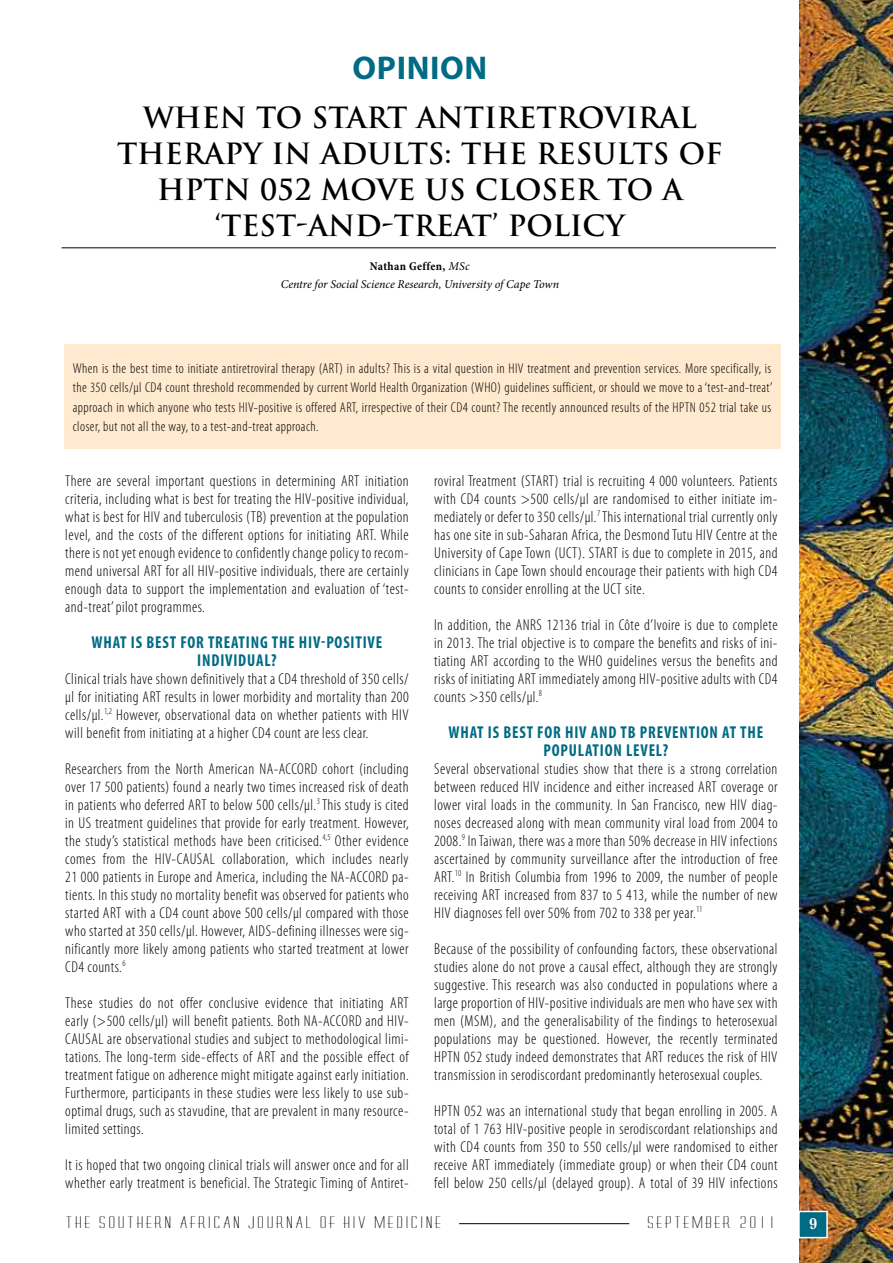
<style>
.page{position:relative;width:893px;height:1263px;background:#fff}
.page>*{position:absolute;margin:0;border:0;box-sizing:border-box;transform-origin:0 0}
.t1{font:700 33px "Myriad Pro";letter-spacing:.02em;color:#006b84}
.t2{font:700 28.5px/36px "Trajan Pro";color:#000;text-align:center}
.t3{font:700 condensed 17.25px/18px "Myriad Pro";letter-spacing:.05em;color:#006b84;text-align:center;scale:.95 1}
.t4{font:300 condensed 15.75px/18px "Myriad Pro";letter-spacing:.03em;color:#000;text-align:justify}
.t5{font:15px "Sunset";letter-spacing:.075em;color:#000;scale:2 1}
.t6{font:700 15px "Emilia";color:#fff}
.t7{font:300 condensed 14.25px/19.5px "Myriad Pro";letter-spacing:.03em;color:#000;text-align:justify}
.t8{font:italic 12px/18px "Minion Pro";letter-spacing:-.005em;color:#000;text-align:center}
.s1{font-weight:700;font-style:normal;font-stretch:condensed}
</style>
<div class="page">
<img style="left:800px;top:0;width:93px;height:1263px">
<div style="left:798px;top:1211px;width:30px;height:27px;background:#006b84;border:2px solid #fff"></div>
<hr style="left:459px;top:1223px;width:170px;height:1px;background:#000">
<hr style="left:62px;top:247px;width:714px;height:1px;background:#000">
<div style="left:64px;top:344px;width:716px;height:105px;background:#ffe9cf"></div>
<h1 class="t1" style="left:352px;top:46px;width:136px">OPINION</h1>
<h2 class="t2" style="left:117px;top:100px;width:607px">WHEN TO START ANTIRETROVIRAL<br>THERAPY IN ADULTS: THE RESULTS OF<br>HPTN 052 MOVE US CLOSER TO A ‘TEST-AND-TREAT’ POLICY</h2>
<p class="t8" style="left:281px;top:257px;width:280px"><span class="s1">Nathan Geffen,</span> MSc<br>Centre for Social Science Research, University of Cape Town</p>
<p class="t7" style="left:73px;top:358px;width:701px">When is the best time to initiate antiretroviral therapy (ART) in adults? This is a vital question in HIV treatment and prevention services. More specifically, is the 350 cells/µl CD4 count threshold recommended by current World Health Organization (WHO) guidelines sufficient, or should we move to a ‘test-and-treat’ approach in which anyone who tests HIV-positive is offered ART, irrespective of their CD4 count? The recently announced results of the HPTN 052 trial take us closer, but not all the way, to a test-and-treat approach.</p>
<p class="t4" style="left:65px;top:472px;width:345px">There are several important questions in determining ART initiation criteria, including what is best for treating the HIV-positive individual, what is best for HIV and tuberculosis (TB) prevention at the population level, and the costs of the different options for initiating ART. While there is not yet enough evidence to confidently change policy to recom&shy;mend universal ART for all HIV-positive individuals, there are certainly enough data to support the implementation and evaluation of ‘test&shy;and-treat’ pilot programmes.</p>
<p class="t3" style="left:92px;top:633px;width:307px">WHAT IS BEST FOR TREATING THE HIV-POSITIVE<br>INDIVIDUAL?</p>
<p class="t4" style="left:65px;top:670px;width:345px">Clinical trials have shown definitively that a CD4 threshold of 350 cells/ µl for initiating ART results in lower morbidity and mortality than 200 cells/µl.<sup>1,2</sup> However, observational data on whether patients with HIV will benefit from initiating at a higher CD4 count are less clear.</p>
<p class="t4" style="left:65px;top:760px;width:345px">Researchers from the North American NA-ACCORD cohort (including over 17 500 patients) found a nearly two times increased risk of death in patients who deferred ART to below 500 cells/µl.<sup>3</sup> This study is cited in US treatment guidelines that provide for early treatment. However, the study’s statistical methods have been criticised.<sup>4,5</sup> Other evidence comes from the HIV-CAUSAL collaboration, which includes nearly 21 000 patients in Europe and America, including the NA-ACCORD pa&shy;tients. In this study no mortality benefit was observed for patients who started ART with a CD4 count above 500 cells/µl compared with those who started at 350 cells/µl. However, AIDS-defining illnesses were sig&shy;nificantly more likely among patients who started treatment at lower CD4 counts.<sup>6</sup></p>
<p class="t4" style="left:65px;top:994px;width:345px">These studies do not offer conclusive evidence that initiating ART early (&gt;500 cells/µl) will benefit patients. Both NA-ACCORD and HIV-CAUSAL are observational studies and subject to methodological limi&shy;tations. The long-term side-effects of ART and the possible effect of treatment fatigue on adherence might mitigate against early initiation.<br>Furthermore, participants in these studies were less likely to use sub&shy;optimal drugs, such as stavudine, that are prevalent in many resource&shy;limited settings.</p>
<p class="t4" style="left:65px;top:1156px;width:345px">It is hoped that two ongoing clinical trials will answer once and for all whether early treatment is beneficial. The Strategic Timing of Antiret-</p>
<p class="t4" style="left:434px;top:472px;width:345px">roviral Treatment (START) trial is recruiting 4 000 volunteers. Patients with CD4 counts &gt;500 cells/µl are randomised to either initiate im&shy;mediately or defer to 350 cells/µl.<sup>7</sup> This international trial currently only has one site in sub-Saharan Africa, the Desmond Tutu HIV Centre at the University of Cape Town (UCT). START is due to complete in 2015, and clinicians in Cape Town should encourage their patients with high CD4 counts to consider enrolling at the UCT site.</p>
<p class="t4" style="left:434px;top:616px;width:345px">In addition, the ANRS 12136 trial in Côte d’Ivoire is due to complete in 2013. The trial objective is to compare the benefits and risks of ini&shy;tiating ART according to the WHO guidelines versus the benefits and risks of initiating ART immediately among HIV-positive adults with CD4 counts &gt;350 cells/µl.<sup>8</sup></p>
<p class="t3" style="left:448px;top:723px;width:333px">WHAT IS BEST FOR HIV AND TB PREVENTION AT THE<br>POPULATION LEVEL?</p>
<p class="t4" style="left:434px;top:760px;width:345px">Several observational studies show that there is a strong correlation between reduced HIV incidence and either increased ART coverage or lower viral loads in the community. In San Francisco, new HIV diag&shy;noses decreased along with mean community viral load from 2004 to 2008.<sup>9</sup> In Taiwan, there was a more than 50% decrease in HIV infections ascertained by community surveillance after the introduction of free ART.<sup>10</sup> In British Columbia from 1996 to 2009, the number of people receiving ART increased from 837 to 5 413, while the number of new HIV diagnoses fell over 50% from 702 to 338 per year.<sup>11</sup></p>
<p class="t4" style="left:434px;top:940px;width:345px">Because of the possibility of confounding factors, these observational studies alone do not prove a causal effect, although they are strongly suggestive. This research was also conducted in populations where a large proportion of HIV-positive individuals are men who have sex with men (MSM), and the generalisability of the findings to heterosexual populations may be questioned. However, the recently terminated HPTN 052 study indeed demonstrates that ART reduces the risk of HIV transmission in serodiscordant predominantly heterosexual couples.</p>
<p class="t4" style="left:434px;top:1102px;width:345px">HPTN 052 was an international study that began enrolling in 2005. A total of 1 763 HIV-positive people in serodiscordant relationships and with CD4 counts from 350 to 550 cells/µl were randomised to either receive ART immediately (immediate group) or when their CD4 count fell below 250 cells/µl (delayed group). A total of 39 HIV infections</p>
<p class="t5" style="left:65px;top:1214px;width:189px">THE SOUTHERN AFRICAN JOURNAL OF HIV MEDICINE</p>
<p class="t5" style="left:647px;top:1214px;width:66px">SEPTEMBER 2011</p>
<p class="t6" style="left:809px;top:1214px;width:10px">9</p>
</div>
